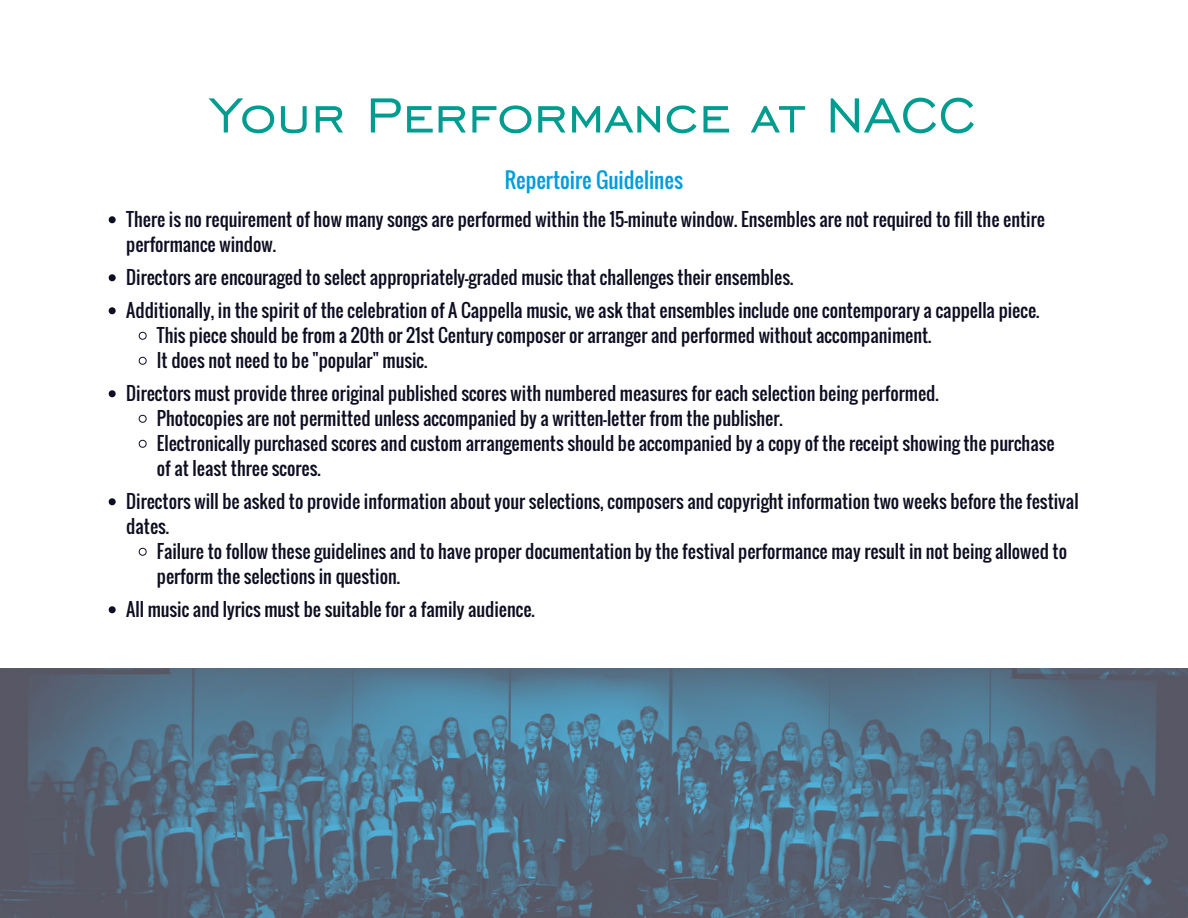
<style>
.page{position:relative;width:1188px;height:918px;background:#fff}
.page>*{position:absolute;margin:0;border:0;box-sizing:border-box;transform-origin:0 0}
.t1{font:64.5px "Chisel Normal";color:#009c8f}
.t2{font:21px "Oswald";color:#009ddb}
.t3{font:18px/25px "Oswald";color:#0e0e22}
</style>
<div class="page">
<img style="left:0;top:669px;width:1188px;height:249px">
<svg style="left:109px;top:216px;width:7px;height:7px"></svg>
<svg style="left:109px;top:274px;width:7px;height:7px"></svg>
<svg style="left:109px;top:307px;width:7px;height:7px"></svg>
<svg style="left:139px;top:332px;width:8px;height:8px"></svg>
<svg style="left:139px;top:357px;width:8px;height:8px"></svg>
<svg style="left:109px;top:390px;width:7px;height:7px"></svg>
<svg style="left:139px;top:415px;width:8px;height:8px"></svg>
<svg style="left:139px;top:440px;width:8px;height:8px"></svg>
<svg style="left:109px;top:498px;width:7px;height:7px"></svg>
<svg style="left:139px;top:548px;width:8px;height:8px"></svg>
<svg style="left:109px;top:606px;width:7px;height:7px"></svg>
<h1 class="t1" style="left:212px;top:75px;width:766px">Your Performance at NACC</h1>
<p class="t2" style="left:505px;top:164px;width:180px">Repertoire Guidelines</p>
<p class="t3" style="left:126px;top:206px;width:920px">There is no requirement of how many songs are performed within the 15-minute window. Ensembles are not required to fill the entire performance window.</p>
<p class="t3" style="left:126px;top:260px;width:915px;line-height:33px">Directors are encouraged to select appropriately-graded music that challenges their ensembles.<br>Additionally, in the spirit of the celebration of A Cappella music, we ask that ensembles include one contemporary a cappella piece.</p>
<p class="t3" style="left:157px;top:322px;width:776px">This piece should be from a 20th or 21st Century composer or arranger and performed without accompaniment.<br>It does not need to be "popular" music.</p>
<p class="t3" style="left:157px;top:380px;width:899px;text-indent:-31px">Directors must provide three original published scores with numbered measures for each selection being performed.<br>Photocopies are not permitted unless accompanied by a written-letter from the publisher.<br>Electronically purchased scores and custom arrangements should be accompanied by a copy of the receipt showing the purchase of at least three scores.</p>
<p class="t3" style="left:126px;top:488px;width:954px">Directors will be asked to provide information about your selections, composers and copyright information two weeks before the festival dates.</p>
<p class="t3" style="left:157px;top:538px;width:912px">Failure to follow these guidelines and to have proper documentation by the festival performance may result in not being allowed to perform the selections in question.</p>
<p class="t3" style="left:126px;top:596px;width:410px">All music and lyrics must be suitable for a family audience.</p>
</div>
